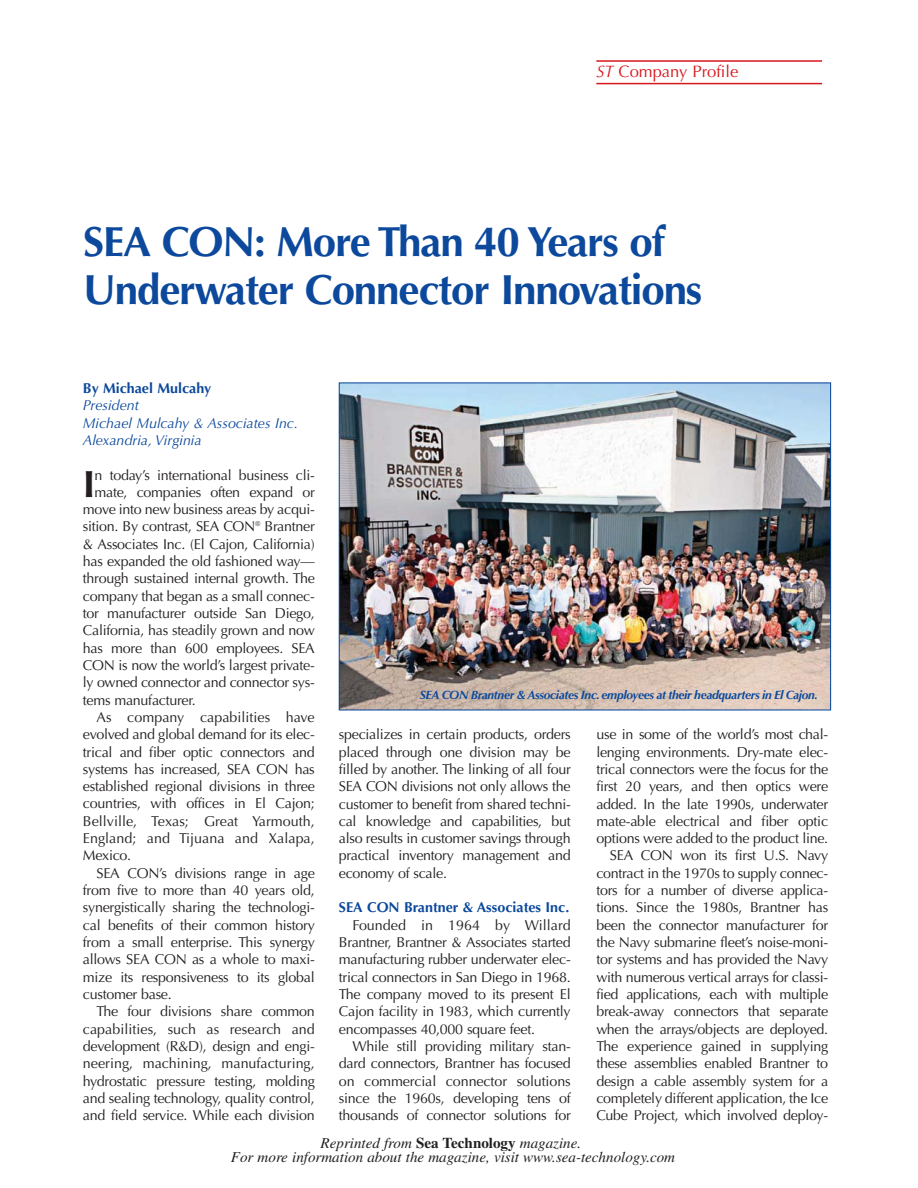
<style>
.page{position:relative;width:918px;height:1188px;background:#fff}
.page>*{position:absolute;margin:0;border:0;box-sizing:border-box;transform-origin:0 0}
.t1{font:700 42.15px/48.2px "Optima LT Std";letter-spacing:-.03em;color:#0c499c}
.t2{font:700 37.95px "Optima LT Std";color:#231f20}
.t3{font:16.5px "Optima LT Std";color:#d71920}
.t4{font:italic 15px/13.5px "Times";color:#231f20;text-align:center}
.t5{font:14.25px/17.2px "Optima LT Std";letter-spacing:-.02em;color:#231f20;text-align:justify}
.t6{font:14.25px "Optima LT Std";color:#231f20}
.t7{font:italic 14.25px/17.2px "Optima LT Std";color:#0c499c}
.t8{font:700 14.25px "Optima LT Std";color:#0c499c}
.t9{font:italic 700 12px "Optima LT Std";letter-spacing:-.025em;color:#0c499c}
.s1{font-style:italic}
.s2{font-weight:700;font-style:normal}
</style>
<div class="page">
<img style="left:338px;top:60px;width:494px;height:651px">
<p class="t3" style="left:596px;top:64px;width:144px"><span class="s1">ST</span> Company Profile</p>
<h1 class="t1" style="left:83px;top:217px;width:621px">SEA CON: More Than 40 Years of<br>Underwater Connector Innovations</h1>
<p class="t8" style="left:83px;top:380px;width:130px">By Michael Mulcahy</p>
<p class="t7" style="left:83px;top:398px;width:217px">President<br>Michael Mulcahy &amp; Associates Inc.<br>Alexandria, Virginia</p>
<h2 class="t2" style="left:83px;top:462px;width:14px">I</h2>
<p class="t5" style="left:95px;top:467px;width:222px">n today’s international business cli-</p>
<p class="t5" style="left:95px;top:484px;width:222px">mate, companies often expand or</p>
<p class="t5" style="left:83px;top:502px;width:233px">move into new business areas by acqui-</p>
<p class="t5" style="left:83px;top:519px;width:233px">sition. By contrast, SEA CON<sup>®</sup> Brantner</p>
<p class="t5" style="left:83px;top:536px;width:233px">&amp; Associates Inc. (El Cajon, California)</p>
<p class="t5" style="left:83px;top:554px;width:233px">has expanded the old fashioned way—</p>
<p class="t5" style="left:83px;top:571px;width:233px">through sustained internal growth. The</p>
<p class="t5" style="left:83px;top:588px;width:233px">company that began as a small connec-</p>
<p class="t5" style="left:83px;top:606px;width:233px">tor manufacturer outside San Diego,</p>
<p class="t5" style="left:83px;top:623px;width:233px">California, has steadily grown and now</p>
<p class="t5" style="left:83px;top:640px;width:233px">has more than 600 employees. SEA</p>
<p class="t5" style="left:83px;top:658px;width:233px">CON is now the world’s largest private-</p>
<p class="t5" style="left:83px;top:675px;width:233px">ly owned connector and connector sys-</p>
<p class="t5" style="left:83px;top:692px;width:114px">tems manufacturer.</p>
<p class="t6" style="left:97px;top:711px;width:220px">As company capabilities have</p>
<p class="t5" style="left:83px;top:727px;width:233px">evolved and global demand for its elec-</p>
<p class="t5" style="left:83px;top:744px;width:233px">trical and fiber optic connectors and</p>
<p class="t5" style="left:83px;top:761px;width:233px">systems has increased, SEA CON has</p>
<p class="t5" style="left:83px;top:779px;width:233px">established regional divisions in three</p>
<p class="t5" style="left:83px;top:796px;width:233px">countries, with offices in El Cajon;</p>
<p class="t6" style="left:83px;top:815px;width:233px">Bellville, Texas; Great Yarmouth,</p>
<p class="t6" style="left:83px;top:832px;width:233px">England; and Tijuana and Xalapa,</p>
<p class="t5" style="left:83px;top:848px;width:50px">Mexico.</p>
<p class="t5" style="left:97px;top:865px;width:220px">SEA CON’s divisions range in age</p>
<p class="t5" style="left:83px;top:883px;width:233px">from five to more than 40 years old,</p>
<p class="t5" style="left:83px;top:900px;width:233px">synergistically sharing the technologi-</p>
<p class="t5" style="left:83px;top:917px;width:233px">cal benefits of their common history</p>
<p class="t5" style="left:83px;top:935px;width:233px">from a small enterprise. This synergy</p>
<p class="t5" style="left:83px;top:952px;width:233px">allows SEA CON as a whole to maxi-</p>
<p class="t5" style="left:83px;top:969px;width:233px">mize its responsiveness to its global</p>
<p class="t5" style="left:83px;top:987px;width:90px">customer base.</p>
<p class="t5" style="left:97px;top:1004px;width:220px">The four divisions share common</p>
<p class="t6" style="left:83px;top:1023px;width:233px">capabilities, such as research and</p>
<p class="t5" style="left:83px;top:1038px;width:233px">development (R&amp;D), design and engi-</p>
<p class="t6" style="left:83px;top:1057px;width:233px">neering, machining, manufacturing,</p>
<p class="t5" style="left:83px;top:1073px;width:233px">hydrostatic pressure testing, molding</p>
<p class="t5" style="left:83px;top:1090px;width:233px">and sealing technology, quality control,</p>
<p class="t5" style="left:83px;top:1108px;width:233px">and field service. While each division</p>
<p class="t9" style="left:420px;top:691px;width:400px">SEA CON Brantner &amp; Associates Inc. employees at their headquarters in El Cajon.</p>
<p class="t5" style="left:339px;top:727px;width:233px">specializes in certain products, orders placed through one division may be filled by another. The linking of all four SEA CON divisions not only allows the customer to benefit from shared techni&shy;cal knowledge and capabilities, but also results in customer savings through practical inventory management and economy of scale.</p>
<p class="t8" style="left:339px;top:899px;width:232px">SEA CON Brantner &amp; Associates Inc.</p>
<p class="t5" style="left:339px;top:917px;width:233px;text-indent:14px">Founded in 1964 by Willard Brantner, Brantner &amp; Associates started manufacturing rubber underwater elec&shy;trical connectors in San Diego in 1968.<br>The company moved to its present El Cajon facility in 1983, which currently encompasses 40,000 square feet.</p>
<p class="t5" style="left:339px;top:1038px;width:233px;text-indent:14px">While still providing military stan&shy;dard connectors, Brantner has focused on commercial connector solutions since the 1960s, developing tens of thousands of connector solutions for</p>
<p class="t5" style="left:596px;top:727px;width:233px;text-align:right">use in some of the world’s most chal&shy;lenging environments. Dry-mate elec&shy;trical connectors were the focus for the first 20 years, and then optics were added. In the late 1990s, underwater mate-able electrical and fiber optic options were added to the product line.<br>SEA CON won its first U.S. Navy contract in the 1970s to supply connec&shy;tors for a number of diverse applica&shy;tions. Since the 1980s, Brantner has been the connector manufacturer for the Navy submarine fleet’s noise-moni&shy;tor systems and has provided the Navy with numerous vertical arrays for classi&shy;fied applications, each with multiple break-away connectors that separate when the arrays/objects are deployed.<br>The experience gained in supplying these assemblies enabled Brantner to design a cable assembly system for a completely different application, the Ice Cube Project, which involved deploy-</p>
<p class="t4" style="left:231px;top:1138px;width:446px">Reprinted from <span class="s2">Sea Technology</span> magazine.<br>For more information about the magazine, visit www.sea-technology.com</p>
</div>
